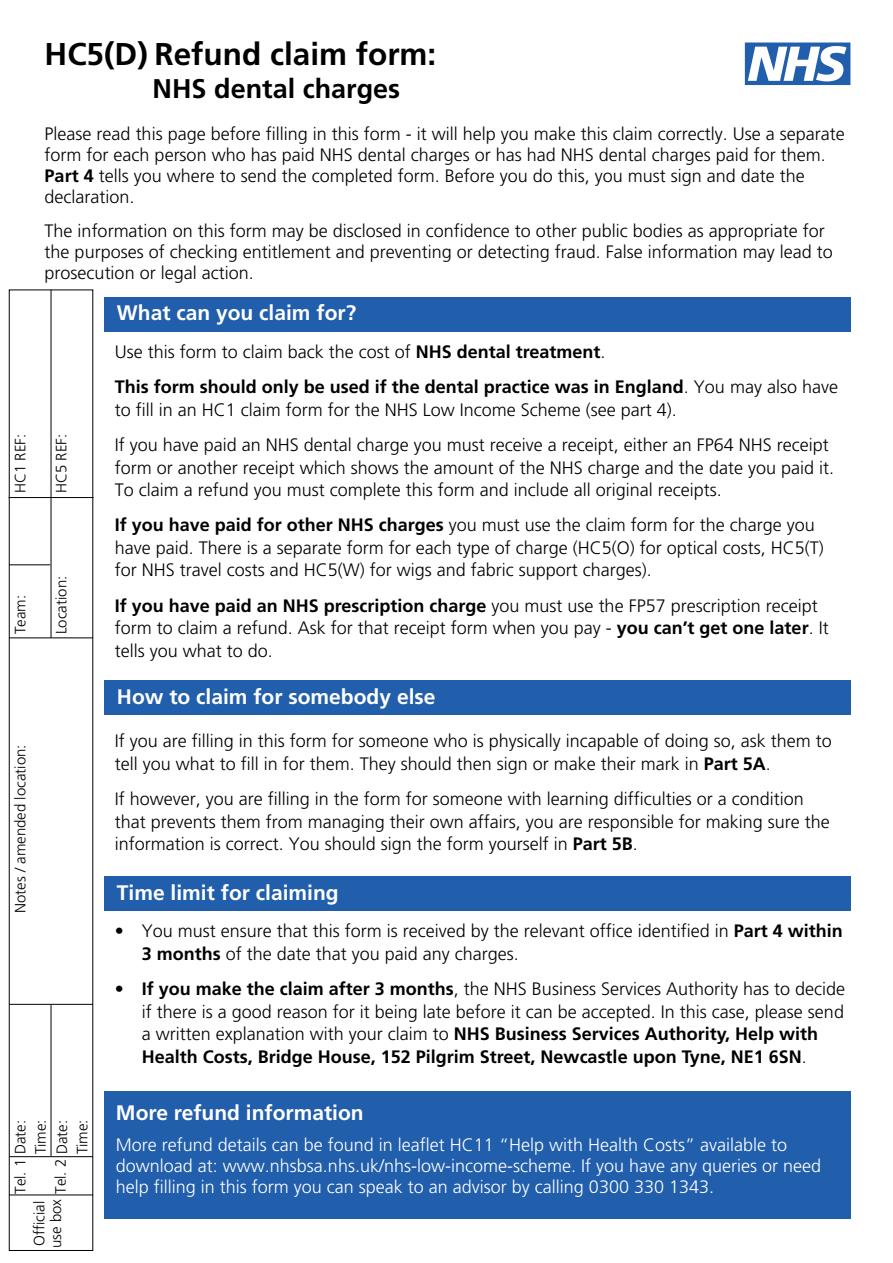
<style>
.page{position:relative;width:893px;height:1263px;background:#fff}
.page>*{position:absolute;margin:0;border:0;box-sizing:border-box;transform-origin:0 0}
.t1{font:700 31.5px "Frutiger";color:#000}
.t2{font:700 27px "Frutiger";color:#000}
.t3{font:700 21px "Frutiger";color:#fff}
.t4{font:300 18px/22.5px "Frutiger";color:#000}
.t5{font:300 18px/21px "Frutiger";color:#fff}
.t6{font:300 15px/20.7px "Frutiger";color:#000;text-align:right}
.s1{font-weight:700}
</style>
<div class="page">
<div style="left:104px;top:1092px;width:746px;height:127px;background:#215eac"></div>
<div style="left:104px;top:297px;width:746px;height:34px;background:#215eac"></div>
<div style="left:104px;top:681px;width:746px;height:34px;background:#215eac"></div>
<div style="left:104px;top:876px;width:746px;height:34px;background:#215eac"></div>
<svg style="left:745px;top:43px;width:105px;height:42px"></svg>
<hr style="left:9px;top:497px;width:85px;height:1px;background:#000">
<hr style="left:51px;top:290px;width:1px;height:348px;background:#000">
<hr style="left:9px;top:638px;width:84px;height:1px;background:#000">
<hr style="left:9px;top:565px;width:41px;height:1px;background:#000">
<hr style="left:9px;top:1004px;width:84px;height:1px;background:#000">
<hr style="left:9px;top:1156px;width:84px;height:1px;background:#000">
<hr style="left:9px;top:1195px;width:84px;height:1px;background:#000">
<hr style="left:51px;top:1005px;width:1px;height:151px;background:#000">
<p class="t1" style="left:45px;top:36px;width:393px">HC5(D) Refund claim form:</p>
<p class="t2" style="left:153px;top:73px;width:249px">NHS dental charges</p>
<p class="t4" style="left:45px;top:123px;width:802px;line-height:21px">Please read this page before filling in this form - it will help you make this claim correctly. Use a separate form for each person who has paid NHS dental charges or has had NHS dental charges paid for them.<br><span class="s1">Part 4</span> tells you where to send the completed form. Before you do this, you must sign and date the declaration.</p>
<p class="t4" style="left:45px;top:220px;width:790px;line-height:21px">The information on this form may be disclosed in confidence to other public bodies as appropriate for the purposes of checking entitlement and preventing or detecting fraud. False information may lead to prosecution or legal action.</p>
<p class="t6" style="left:10px;top:493px;width:61px;rotate:-90deg">HC1 REF:</p>
<p class="t6" style="left:51px;top:493px;width:61px;rotate:-90deg">HC5 REF:</p>
<p class="t6" style="left:10px;top:634px;width:41px;rotate:-90deg">Team:</p>
<p class="t6" style="left:51px;top:634px;width:60px;rotate:-90deg">Location:</p>
<p class="t6" style="left:10px;top:913px;width:170px;rotate:-90deg">Notes / amended location:</p>
<p class="t6" style="left:10px;top:1194px;width:76px;rotate:-90deg">Tel. 1 Date:<br>Time:<br>Tel. 2 Date:<br>Time:</p>
<p class="t6" style="left:31px;top:1248px;width:51px;line-height:16.5px;text-align:left;rotate:-90deg">Official use box</p>
<p class="t3" style="left:117px;top:301px;width:241px">What can you claim for?</p>
<p class="t4" style="left:115px;top:341px;width:492px">Use this form to claim back the cost of <span class="s1">NHS dental treatment</span>.</p>
<p class="t4" style="left:115px;top:376px;width:725px"><span class="s1">This form should only be used if the dental practice was in England</span>. You may also have to fill in an HC1 claim form for the NHS Low Income Scheme (see part 4).</p>
<p class="t4" style="left:115px;top:434px;width:721px">If you have paid an NHS dental charge you must receive a receipt, either an FP64 NHS receipt form or another receipt which shows the amount of the NHS charge and the date you paid it.<br>To claim a refund you must complete this form and include all original receipts.</p>
<p class="t4" style="left:115px;top:514px;width:711px"><span class="s1">If you have paid for other NHS charges</span> you must use the claim form for the charge you have paid. There is a separate form for each type of charge (HC5(O) for optical costs, HC5(T) for NHS travel costs and HC5(W) for wigs and fabric support charges).</p>
<p class="t4" style="left:115px;top:594px;width:715px"><span class="s1">If you have paid an NHS prescription charge</span> you must use the FP57 prescription receipt form to claim a refund. Ask for that receipt form when you pay - <span class="s1">you can’t get one later</span>. It tells you what to do.</p>
<p class="t3" style="left:117px;top:684px;width:320px">How to claim for somebody else</p>
<p class="t4" style="left:115px;top:730px;width:719px">If you are filling in this form for someone who is physically incapable of doing so, ask them to tell you what to fill in for them. They should then sign or make their mark in <span class="s1">Part 5A</span>.</p>
<p class="t4" style="left:115px;top:787px;width:717px">If however, you are filling in the form for someone with learning difficulties or a condition that prevents them from managing their own affairs, you are responsible for making sure the information is correct. You should sign the form yourself in <span class="s1">Part 5B</span>.</p>
<p class="t3" style="left:117px;top:880px;width:223px">Time limit for claiming</p>
<p class="t4" style="left:142px;top:920px;width:703px;text-indent:-27px">• You must ensure that this form is received by the relevant office identified in <span class="s1">Part 4 within<br>3 months</span> of the date that you paid any charges.</p>
<p class="t4" style="left:142px;top:977px;width:705px;text-indent:-27px"><span class="s1">• If you make the claim after 3 months</span>, the NHS Business Services Authority has to decide if there is a good reason for it being late before it can be accepted. In this case, please send a written explanation with your claim to <span class="s1">NHS Business Services Authority, Help with Health Costs, Bridge House, 152 Pilgrim Street, Newcastle upon Tyne, NE1 6SN</span>.</p>
<p class="t3" style="left:116px;top:1101px;width:249px">More refund information</p>
<p class="t5" style="left:116px;top:1135px;width:707px">More refund details can be found in leaflet HC11 “Help with Health Costs” available to download at: www.nhsbsa.nhs.uk/nhs-low-income-scheme. If you have any queries or need help filling in this form you can speak to an advisor by calling 0300 330 1343.</p>
</div>
